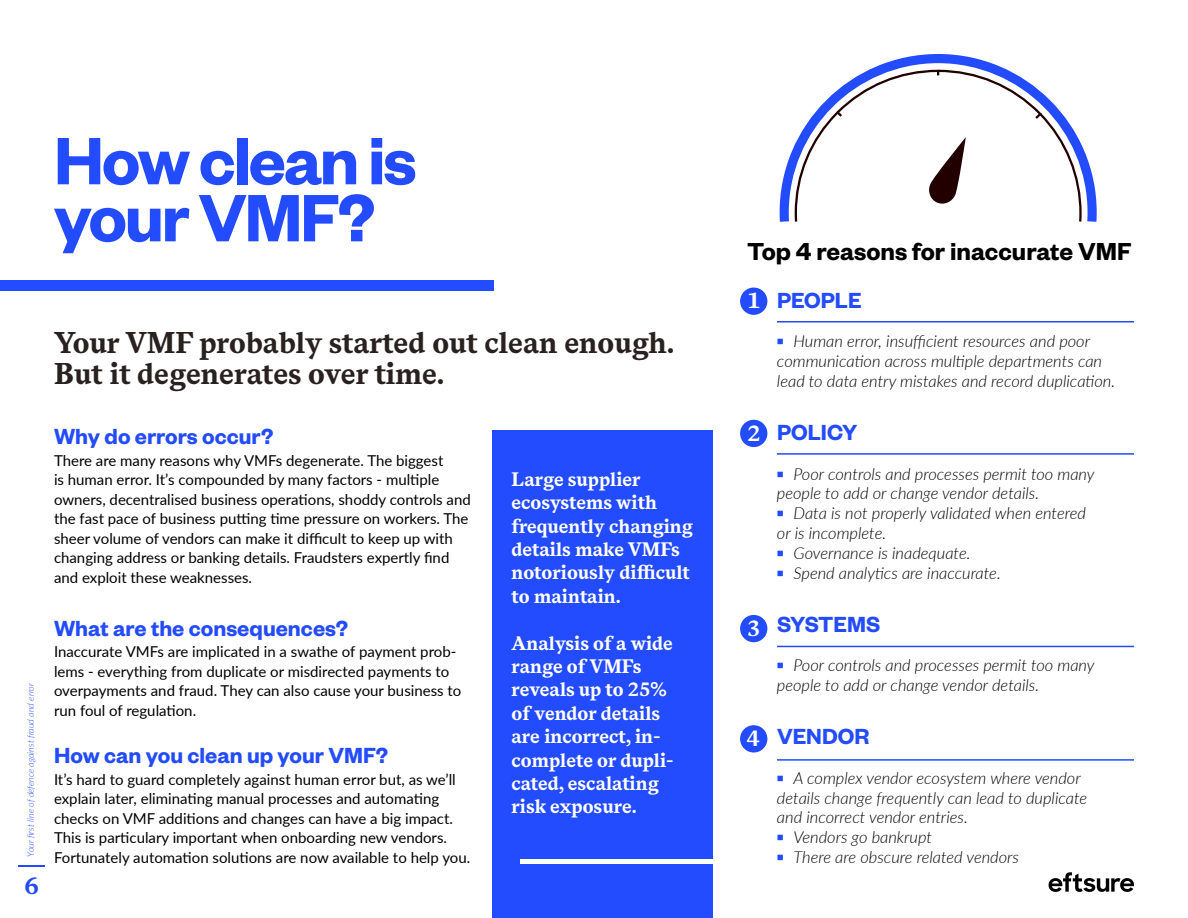
<style>
.page{position:relative;width:1188px;height:918px;background:#fff}
.page>*{position:absolute;margin:0;border:0;box-sizing:border-box;transform-origin:0 0}
.t1{font:600 73.5px/57px "Founders Grotesk";letter-spacing:-.03em;color:#234bff}
.t2{font:700 30px/31.5px "Messina Serif";color:#28211f}
.t3{font:600 27px "Founders Grotesk";color:#000}
.t4{font:600 24px "Founders Grotesk";color:#234bff}
.t5{font:700 24px "Messina Serif";color:#234bff}
.t6{font:700 22.35px "Messina Serif";color:#fff}
.t7{font:700 19.5px/23.4px "Messina Serif";color:#fff}
.t8{font:italic 300 16.5px/19.8px "Lato";color:#000}
.t9{font:15px/19.5px "Lato";color:#000}
.t10{font:italic 300 9px "Lato";color:#234bff}
.s1{font-weight:900;font-style:normal;color:#234bff}
</style>
<div class="page">
<svg style="left:18px;top:866px;width:27px;height:1px"></svg>
<svg style="left:1049px;top:872px;width:85px;height:20px"></svg>
<div style="left:492px;top:430px;width:221px;height:488px;background:#234bff"></div>
<div style="left:0;top:280px;width:493px;height:11px;background:#234bff"></div>
<svg style="left:780px;top:54px;width:317px;height:168px"></svg>
<svg style="left:795px;top:70px;width:287px;height:152px"></svg>
<div style="left:740px;top:288px;width:27px;height:27px;background:#234bff;border-radius:50%"></div>
<div style="left:740px;top:420px;width:27px;height:27px;background:#234bff;border-radius:50%"></div>
<div style="left:740px;top:615px;width:27px;height:27px;background:#234bff;border-radius:50%"></div>
<div style="left:740px;top:725px;width:27px;height:28px;background:#234bff;border-radius:50%"></div>
<hr style="left:777px;top:321px;width:357px;height:1px;background:#234bff">
<hr style="left:777px;top:453px;width:357px;height:2px;background:#234bff">
<hr style="left:777px;top:646px;width:357px;height:1px;background:#234bff">
<hr style="left:777px;top:759px;width:357px;height:2px;background:#234bff">
<hr style="left:520px;top:860px;width:206px;height:4px;background:#fff">
<h1 class="t1" style="left:54px;top:129px;width:364px">How clean is your VMF?</h1>
<p class="t10" style="left:24px;top:856px;width:175px;rotate:-90deg">Your first line of defence against fraud and error</p>
<h3 class="t5" style="left:24px;top:868px;width:16px">6</h3>
<h2 class="t2" style="left:54px;top:326px;width:622px">Your VMF probably started out clean enough.<br>But it degenerates over time.</h2>
<h3 class="t4" style="left:54px;top:421px;width:221px">Why do errors occur?</h3>
<p class="t9" style="left:54px;top:450px;width:418px">There are many reasons why VMFs degenerate. The biggest<br>is human error. It’s compounded by many factors - multiple owners, decentralised business operations, shoddy controls and the fast pace of business putting time pressure on workers. The sheer volume of vendors can make it difficult to keep up with changing address or banking details. Fraudsters expertly find and exploit these weaknesses.</p>
<h3 class="t4" style="left:54px;top:613px;width:296px">What are the consequences?</h3>
<p class="t9" style="left:54px;top:642px;width:409px">Inaccurate VMFs are implicated in a swathe of payment prob&shy;lems - everything from duplicate or misdirected payments to overpayments and fraud. They can also cause your business to run foul of regulation.</p>
<h3 class="t4" style="left:54px;top:740px;width:336px">How can you clean up your VMF?</h3>
<p class="t9" style="left:54px;top:769px;width:418px">It’s hard to guard completely against human error but, as we’ll explain later, eliminating manual processes and automating checks on VMF additions and changes can have a big impact.<br>This is particulary important when onboarding new vendors.<br>Fortunately automation solutions are now available to help you.</p>
<h3 class="t7" style="left:512px;top:467px;width:183px">Large supplier ecosystems with frequently changing details make VMFs notoriously difficult to maintain.</h3>
<h3 class="t7" style="left:512px;top:631px;width:164px">Analysis of a wide range of VMFs reveals up to 25% of vendor details are incorrect, in&shy;complete or dupli&shy;cated, escalating risk exposure.</h3>
<h3 class="t3" style="left:747px;top:234px;width:386px">Top 4 reasons for inaccurate VMF</h3>
<h3 class="t4" style="left:777px;top:285px;width:86px">PEOPLE</h3>
<p class="t8" style="left:777px;top:331px;width:340px"><span class="s1">▪</span> Human error, insufficient resources and poor communication across multiple departments can lead to data entry mistakes and record duplication.</p>
<h3 class="t4" style="left:777px;top:417px;width:82px">POLICY</h3>
<p class="t8" style="left:777px;top:463px;width:319px"><span class="s1">▪</span> Poor controls and processes permit too many people to add or change vendor details.</p>
<p class="t8" style="left:777px;top:503px;width:311px"><span class="s1">▪</span> Data is not properly validated when entered or is incomplete.</p>
<p class="t8" style="left:777px;top:542px;width:195px"><span class="s1">▪</span> Governance is inadequate.</p>
<p class="t8" style="left:777px;top:562px;width:225px"><span class="s1">▪</span> Spend analytics are inaccurate.</p>
<h3 class="t4" style="left:777px;top:609px;width:105px">SYSTEMS</h3>
<p class="t8" style="left:777px;top:655px;width:319px"><span class="s1">▪</span> Poor controls and processes permit too many people to add or change vendor details.</p>
<h3 class="t4" style="left:777px;top:721px;width:94px">VENDOR</h3>
<p class="t8" style="left:777px;top:767px;width:312px"><span class="s1">▪</span> A complex vendor ecosystem where vendor details change frequently can lead to duplicate and incorrect vendor entries.</p>
<p class="t8" style="left:777px;top:827px;width:157px"><span class="s1">▪</span> Vendors go bankrupt</p>
<p class="t8" style="left:777px;top:846px;width:244px"><span class="s1">▪</span> There are obscure related vendors</p>
<h3 class="t6" style="left:748px;top:284px;width:13px">1</h3>
<h3 class="t6" style="left:747px;top:416px;width:15px">2</h3>
<h3 class="t6" style="left:748px;top:611px;width:14px">3</h3>
<h3 class="t6" style="left:747px;top:721px;width:15px">4</h3>
</div>
